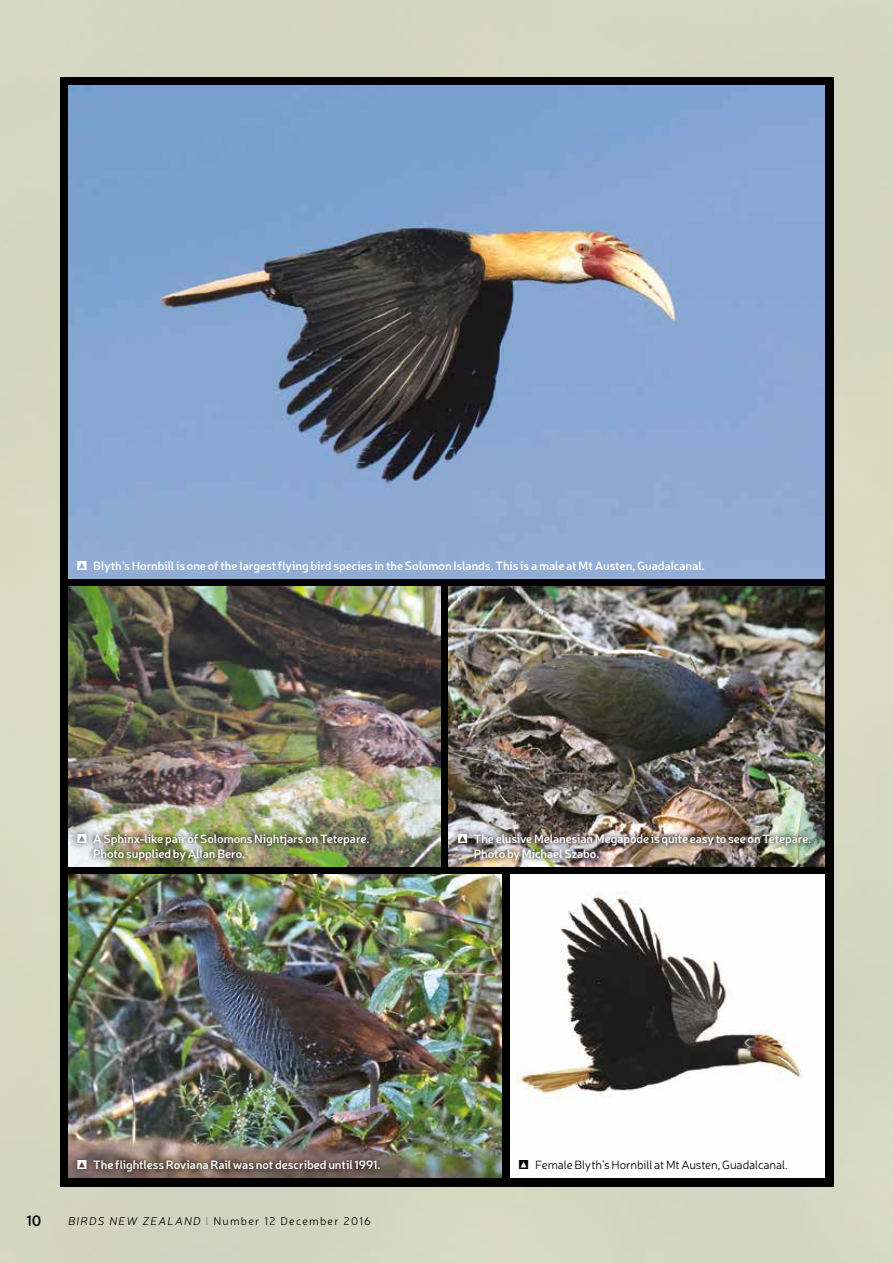
<style>
.page{position:relative;width:893px;height:1263px;background:#d4d7c1}
.page>*{position:absolute;margin:0;border:0;box-sizing:border-box;transform-origin:0 0}
.t1{font:600 15px "Neris";color:#000}
.t2{font:600 12px/14.4px "Neris";letter-spacing:-.01em;color:#fff}
.t3{font:300 12px "Neris";letter-spacing:-.01em;color:#000}
.t4{font:300 11.25px "Neris";letter-spacing:.11em;color:#000}
.s1{font-family:"Pointers";font-weight:400}
.s2{font-style:italic}
.s3{font-weight:600;color:#9d9d9c}
</style>
<div class="page">
<div style="left:60px;top:77px;width:773px;height:1109px;background:#000"></div>
<img style="left:68px;top:85px;width:757px;height:493px">
<img style="left:68px;top:875px;width:434px;height:303px">
<img style="left:449px;top:587px;width:376px;height:279px">
<img style="left:510px;top:875px;width:315px;height:303px">
<img style="left:68px;top:587px;width:372px;height:279px">
<div style="left:71px;top:827px;width:304px;height:39px;background:#000;opacity:.6"></div>
<div style="left:452px;top:827px;width:365px;height:39px;background:#000;opacity:.6"></div>
<div style="left:71px;top:1154px;width:315px;height:24px;background:#000;opacity:.6"></div>
<p class="t2" style="left:77px;top:558px;width:629px"><span class="s1">S</span> Blyth’s Hornbill is one of the largest flying bird species in the Solomon Islands. This is a male at Mt Austen, Guadalcanal.</p>
<p class="t2" style="left:93px;top:831px;width:278px;text-indent:-16px"><span class="s1">S</span> A Sphinx-like pair of Solomons Nightjars on Tetepare.<br>Photo supplied by Allan Bero.</p>
<p class="t2" style="left:474px;top:831px;width:339px;text-indent:-16px"><span class="s1">S</span> The elusive Melanesian Megapode is quite easy to see on Tetepare.<br>Photo by Michael Szabo.</p>
<p class="t2" style="left:77px;top:1157px;width:306px"><span class="s1">S</span> The flightless Roviana Rail was not described until 1991.</p>
<p class="t3" style="left:519px;top:1157px;width:271px"><span class="s1">S</span> Female Blyth’s Hornbill at Mt Austen, Guadalcanal.</p>
<p class="t1" style="left:27px;top:1210px;width:16px">10</p>
<p class="t4" style="left:68px;top:1213px;width:304px"><span class="s2">BIRDS NEW ZEALAND</span> <span class="s3">ӏ</span> Number 12 December 2016</p>
</div>
